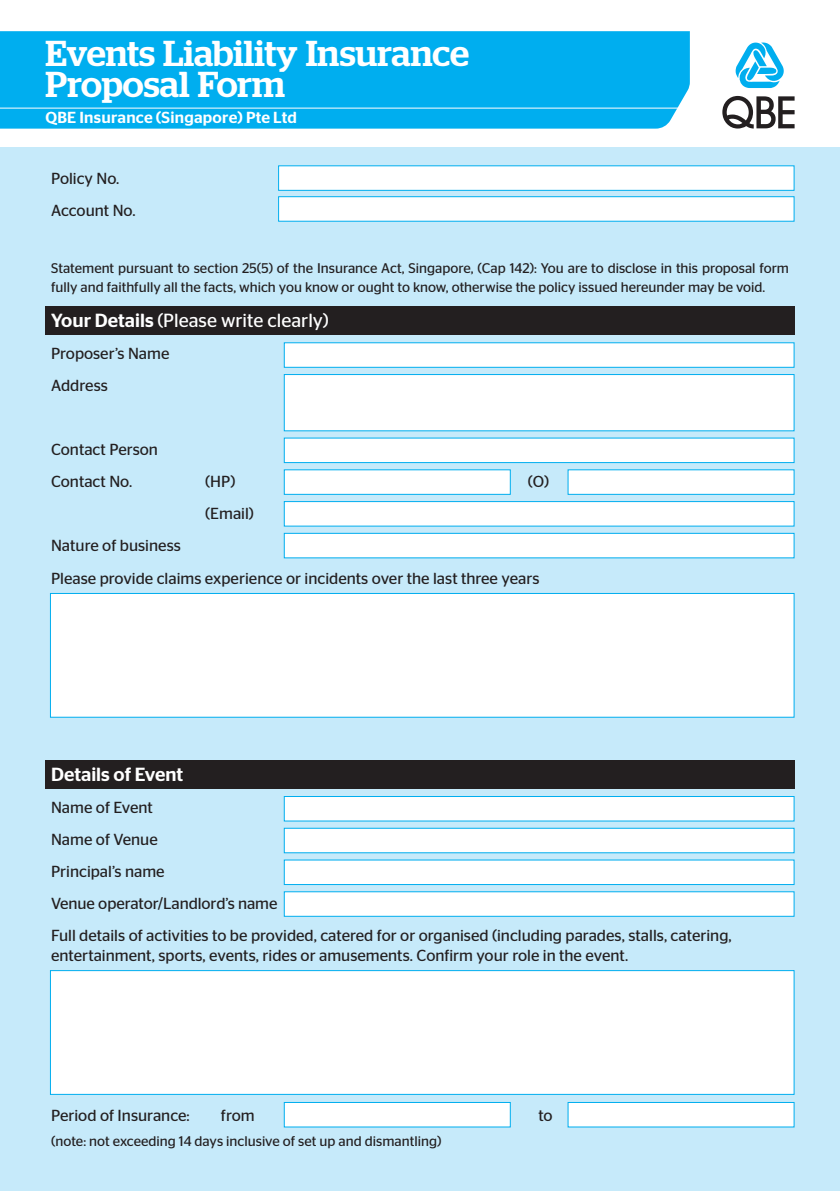
<style>
.page{position:relative;width:840px;height:1191px;background:#fff}
.page>*{position:absolute;margin:0;border:0;box-sizing:border-box;transform-origin:0 0}
.t1{font:500 36px/31.2px "Stag";color:#fff}
.t2{font:19px "Stag Sans";color:#fff}
.t3{font:500 19px "Stag Sans";color:#fff}
.t4{font:16px/32px "Stag Sans";color:#231f20}
.t5{font:500 16px "Stag Sans";letter-spacing:.015em;color:#fff}
.t6{font:14px/19.2px "Stag Sans";color:#231f20}
.s1{font-weight:500}
</style>
<div class="page">
<div style="left:0;top:147px;width:839px;height:1044px;background:#c6eafa"></div>
<div style="left:0;top:31px;width:689px;height:98px;background:#00aeef"></div>
<hr style="left:0;top:108px;width:689px;height:1px;background:#fff">
<svg style="left:735px;top:43px;width:48px;height:45px"></svg>
<svg style="left:722px;top:96px;width:72px;height:33px"></svg>
<div style="left:45px;top:760px;width:749px;height:28px;background:#231f20"></div>
<div style="left:283px;top:796px;width:511px;height:25px;background:#fff;border:1px solid #00aeef"></div>
<div style="left:283px;top:891px;width:511px;height:25px;background:#fff;border:1px solid #00aeef"></div>
<div style="left:45px;top:306px;width:749px;height:29px;background:#231f20"></div>
<div style="left:283px;top:342px;width:511px;height:26px;background:#fff;border:1px solid #00aeef"></div>
<div style="left:283px;top:437px;width:511px;height:26px;background:#fff;border:1px solid #00aeef"></div>
<div style="left:567px;top:469px;width:227px;height:26px;background:#fff;border:1px solid #00aeef"></div>
<div style="left:283px;top:501px;width:511px;height:25px;background:#fff;border:1px solid #00aeef"></div>
<div style="left:283px;top:533px;width:511px;height:25px;background:#fff;border:1px solid #00aeef"></div>
<div style="left:283px;top:374px;width:511px;height:57px;background:#fff;border:1px solid #00aeef"></div>
<div style="left:50px;top:593px;width:744px;height:124px;background:#fff;border:1px solid #00aeef"></div>
<div style="left:283px;top:859px;width:511px;height:26px;background:#fff;border:1px solid #00aeef"></div>
<div style="left:283px;top:827px;width:511px;height:26px;background:#fff;border:1px solid #00aeef"></div>
<div style="left:50px;top:970px;width:744px;height:124px;background:#fff;border:1px solid #00aeef"></div>
<div style="left:567px;top:1102px;width:227px;height:25px;background:#fff;border:1px solid #00aeef"></div>
<div style="left:283px;top:1102px;width:227px;height:25px;background:#fff;border:1px solid #00aeef"></div>
<div style="left:283px;top:469px;width:227px;height:26px;background:#fff;border:1px solid #00aeef"></div>
<div style="left:278px;top:165px;width:516px;height:26px;background:#fff;border:1px solid #00aeef"></div>
<div style="left:278px;top:196px;width:516px;height:26px;background:#fff;border:1px solid #00aeef"></div>
<h1 class="t1" style="left:45px;top:37px;width:425px">Events Liability Insurance<br>Proposal Form</h1>
<p class="t5" style="left:45px;top:109px;width:253px">QBE Insurance (Singapore) Pte Ltd</p>
<p class="t4" style="left:51px;top:162px;width:86px">Policy No.<br>Account No.</p>
<p class="t6" style="left:51px;top:259px;width:739px">Statement pursuant to section 25(5) of the Insurance Act, Singapore, (Cap 142): You are to disclose in this proposal form fully and faithfully all the facts, which you know or ought to know, otherwise the policy issued hereunder may be void.</p>
<p class="t2" style="left:51px;top:310px;width:279px"><span class="s1">Your Details</span> (Please write clearly)</p>
<p class="t4" style="left:51px;top:337px;width:120px">Proposer’s Name<br>Address</p>
<p class="t4" style="left:51px;top:434px;width:108px">Contact Person<br>Contact No.</p>
<p class="t4" style="left:205px;top:466px;width:32px">(HP)</p>
<p class="t4" style="left:527px;top:466px;width:23px">(O)</p>
<p class="t4" style="left:205px;top:498px;width:50px">(Email)</p>
<p class="t4" style="left:51px;top:530px;width:489px">Nature of business<br>Please provide claims experience or incidents over the last three years</p>
<p class="t3" style="left:51px;top:763px;width:134px">Details of Event</p>
<p class="t4" style="left:51px;top:791px;width:681px">Name of Event<br>Name of Venue<br>Principal’s name<br>Venue operator/Landlord’s name<br>Full details of activities to be provided, catered for or organised (including parades, stalls, catering,</p>
<p class="t4" style="left:51px;top:939px;width:578px">entertainment, sports, events, rides or amusements. Confirm your role in the event.</p>
<p class="t4" style="left:51px;top:1099px;width:140px">Period of Insurance:</p>
<p class="t4" style="left:221px;top:1099px;width:35px">from</p>
<p class="t4" style="left:538px;top:1099px;width:16px">to</p>
<p class="t6" style="left:51px;top:1131px;width:391px">(note: not exceeding 14 days inclusive of set up and dismantling)</p>
</div>
